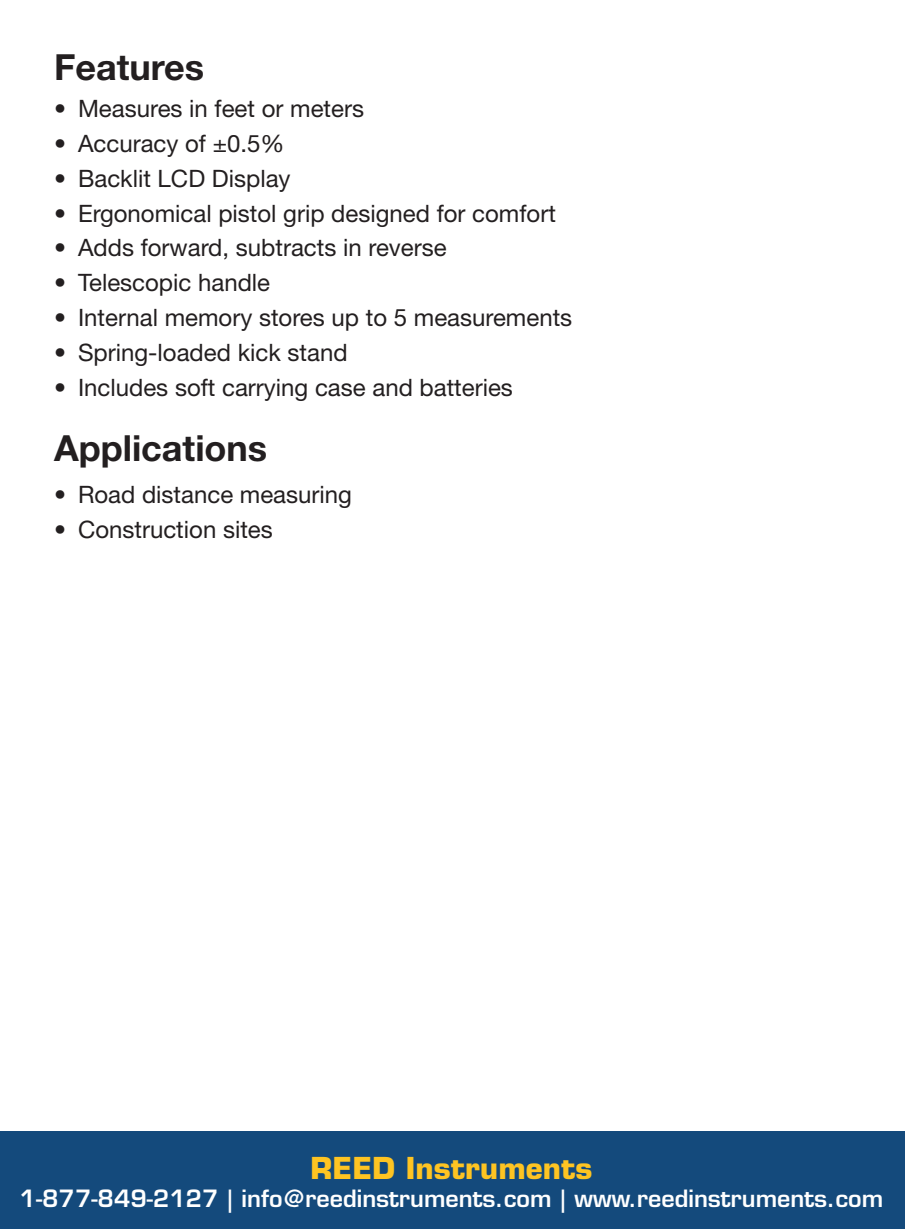
<style>
.page{position:relative;width:905px;height:1229px;background:#fff}
.page>*{position:absolute;margin:0;border:0;box-sizing:border-box;transform-origin:0 0}
.t1{font:700 36px "Helvetica Neue LT Std";color:#231f20}
.t2{font:700 29.4px "Eurostile LT Std";color:#fec422}
.t3{font:26.1px "Impact LT Std";color:#fece08;scale:1.18 1}
.t4{font:24px "Helvetica Neue LT Std";color:#231f20}
.t5{font:600 23.4px "Eurostile LT Std";color:#fff}
</style>
<div class="page">
<div style="left:0;top:1131px;width:904px;height:97px;background:#144a7c"></div>
<h1 class="t1" style="left:54px;top:45px;width:152px">Features</h1>
<p class="t4" style="left:54px;top:94px;width:311px">• Measures in feet or meters</p>
<p class="t4" style="left:54px;top:129px;width:232px">• Accuracy of ±0.5%</p>
<p class="t4" style="left:54px;top:164px;width:238px">• Backlit LCD Display</p>
<p class="t4" style="left:54px;top:199px;width:503px">• Ergonomical pistol grip designed for comfort</p>
<p class="t4" style="left:54px;top:233px;width:394px">• Adds forward, subtracts in reverse</p>
<p class="t4" style="left:54px;top:268px;width:218px">• Telescopic handle</p>
<p class="t4" style="left:54px;top:303px;width:519px">• Internal memory stores up to 5 measurements</p>
<p class="t4" style="left:54px;top:338px;width:295px">• Spring-loaded kick stand</p>
<p class="t4" style="left:54px;top:373px;width:460px">• Includes soft carrying case and batteries</p>
<h1 class="t1" style="left:54px;top:425px;width:215px">Applications</h1>
<p class="t4" style="left:54px;top:480px;width:299px">• Road distance measuring</p>
<p class="t4" style="left:54px;top:515px;width:220px">• Construction sites</p>
<p class="t2" style="left:310px;top:1149px;width:283px">REED Instruments</p>
<p class="t5" style="left:20px;top:1183px;width:865px">1-877-849-2127 | info@reedinstruments.com | www.reedinstruments.com</p>
<p class="t3" style="left:245px;top:1157px;width:126px">INSTRUMENTS</p>
</div>
